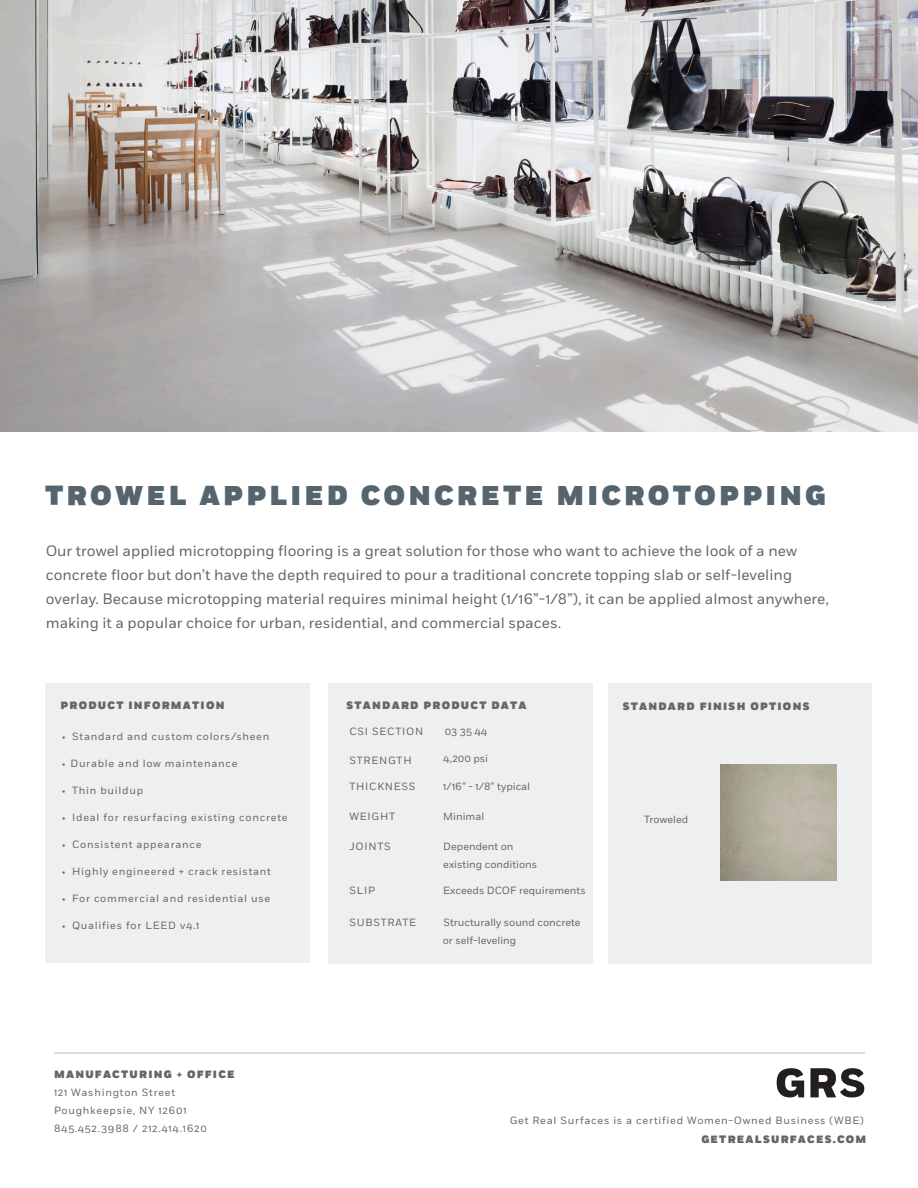
<style>
.page{position:relative;width:918px;height:1188px;background:#fff}
.page>*{position:absolute;margin:0;border:0;box-sizing:border-box;transform-origin:0 0}
.t1{font:900 27px "Fort";letter-spacing:.12em;color:#56656d}
.t2{font:15px/24px "Fort";color:#656666}
.t3{font:10.5px/18px "Fort";letter-spacing:.07em;color:#656666}
.t4{font:10.5px/18px "Fort";color:#656666}
.t5{font:900 10.5px "Fort";letter-spacing:.12em;color:#656666}
.s1{font-size:7.5px}
</style>
<div class="page">
<div style="left:328px;top:683px;width:264px;height:281px;background:#edeff0"></div>
<div style="left:46px;top:683px;width:264px;height:279px;background:#edeff0"></div>
<img style="left:0;top:0;width:918px;height:432px">
<hr style="left:54px;top:1053px;width:811px;height:1px;background:#babbba">
<svg style="left:777px;top:1068px;width:27px;height:29px"></svg>
<svg style="left:810px;top:1068px;width:54px;height:29px"></svg>
<svg style="left:608px;top:683px;width:263px;height:281px;background:#e1e2e0"></svg>
<h1 class="t1" style="left:45px;top:479px;width:782px">TROWEL APPLIED CONCRETE MICROTOPPING</h1>
<p class="t2" style="left:46px;top:539px;width:785px">Our trowel applied microtopping flooring is a great solution for those who want to achieve the look of a new concrete floor but don’t have the depth required to pour a traditional concrete topping slab or self-leveling overlay. Because microtopping material requires minimal height (1/16”-1/8”), it can be applied almost anywhere, making it a popular choice for urban, residential, and commercial spaces.</p>
<p class="t5" style="left:61px;top:699px;width:166px">PRODUCT INFORMATION</p>
<p class="t3" style="left:62px;top:728px;width:209px"><span class="s1">•</span> Standard and custom colors/sheen</p>
<p class="t3" style="left:62px;top:755px;width:177px"><span class="s1">•</span> Durable and low maintenance</p>
<p class="t3" style="left:62px;top:782px;width:83px"><span class="s1">•</span> Thin buildup</p>
<p class="t3" style="left:62px;top:809px;width:227px"><span class="s1">•</span> Ideal for resurfacing existing concrete</p>
<p class="t3" style="left:62px;top:836px;width:141px"><span class="s1">•</span> Consistent appearance</p>
<p class="t3" style="left:62px;top:863px;width:211px"><span class="s1">•</span> Highly engineered + crack resistant</p>
<p class="t3" style="left:62px;top:890px;width:210px"><span class="s1">•</span> For commercial and residential use</p>
<p class="t3" style="left:62px;top:917px;width:139px"><span class="s1">•</span> Qualifies for LEED v4.1</p>
<p class="t5" style="left:54px;top:1067px;width:182px">MANUFACTURING + OFFICE</p>
<p class="t3" style="left:54px;top:1083px;width:154px">121 Washington Street<br>Poughkeepsie, NY 12601<br>845.452.3988 / 212.414.1620</p>
<p class="t5" style="left:346px;top:699px;width:182px">STANDARD PRODUCT DATA</p>
<p class="t3" style="left:350px;top:723px;width:75px">CSI SECTION</p>
<p class="t3" style="left:445px;top:723px;width:44px">03 35 44</p>
<p class="t3" style="left:350px;top:751px;width:64px">STRENGTH</p>
<p class="t3" style="left:443px;top:749px;width:46px">4,200 psi</p>
<p class="t3" style="left:350px;top:778px;width:67px">THICKNESS</p>
<p class="t4" style="left:443px;top:778px;width:88px">1/16” - 1/8” typical</p>
<p class="t3" style="left:350px;top:807px;width:47px">WEIGHT</p>
<p class="t4" style="left:443px;top:807px;width:43px">Minimal</p>
<p class="t3" style="left:350px;top:837px;width:43px">JOINTS</p>
<p class="t4" style="left:443px;top:837px;width:96px">Dependent on existing conditions</p>
<p class="t3" style="left:350px;top:881px;width:27px">SLIP</p>
<p class="t4" style="left:443px;top:881px;width:144px">Exceeds DCOF requirements</p>
<p class="t3" style="left:350px;top:913px;width:68px">SUBSTRATE</p>
<p class="t4" style="left:443px;top:913px;width:140px">Structurally sound concrete or self-leveling</p>
<p class="t5" style="left:623px;top:699px;width:188px">STANDARD FINISH OPTIONS</p>
<p class="t4" style="left:644px;top:810px;width:46px">Troweled</p>
<p class="t3" style="left:510px;top:1112px;width:356px">Get Real Surfaces is a certified Women-Owned Business (WBE)</p>
<p class="t5" style="left:701px;top:1133px;width:166px">GETREALSURFACES.COM</p>
</div>
